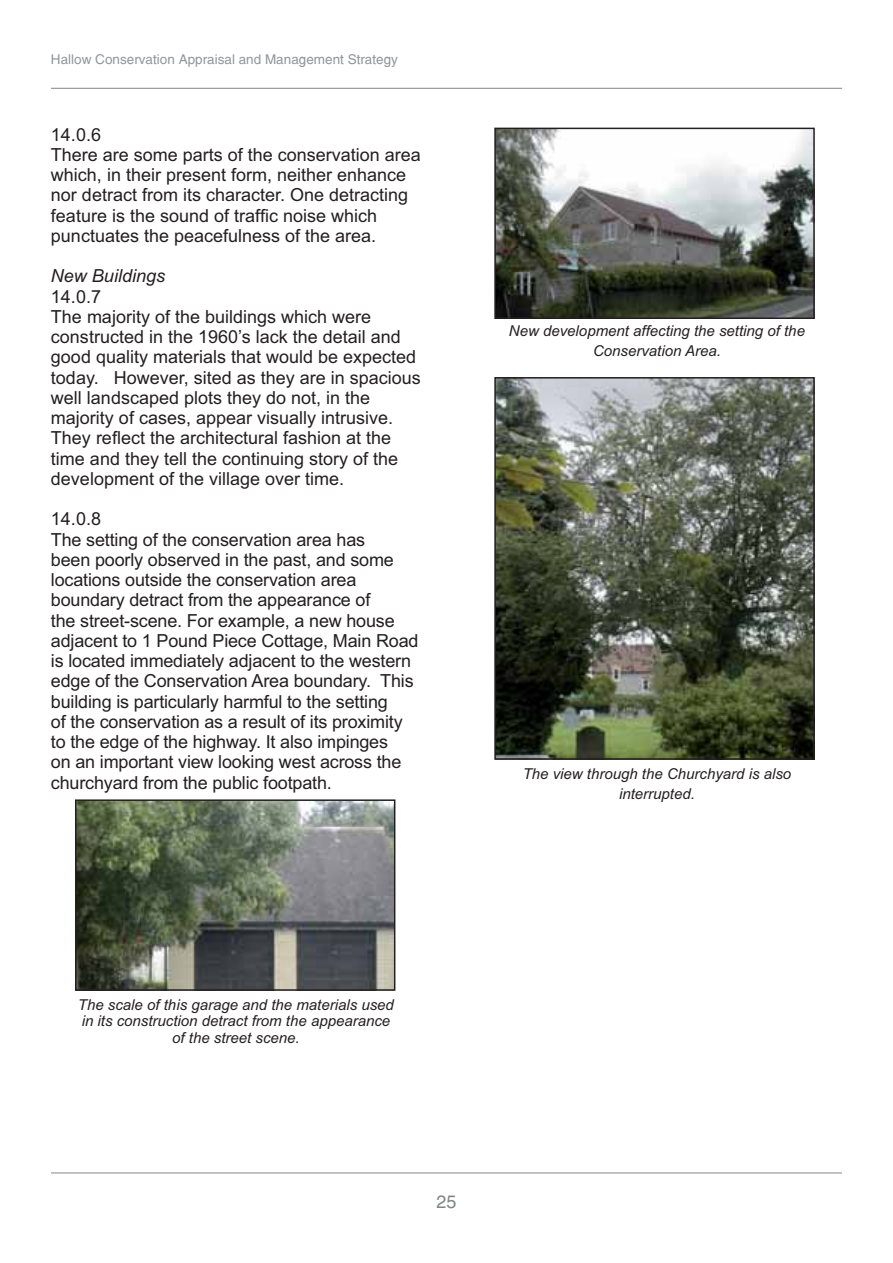
<style>
.page{position:relative;width:893px;height:1263px;background:#fff}
.page>*{position:absolute;margin:0;border:0;box-sizing:border-box;transform-origin:0 0}
.t1{font:18px/20.2px "Arial";color:#231f20}
.t2{font:italic 18px "Arial";color:#231f20}
.t3{font:18px "Switzerland Plain";color:#808285}
.t4{font:italic 15px/16.5px "Arial";color:#231f20;text-align:center}
.t5{font:13.5px "Switzerland Plain";color:#939598}
</style>
<div class="page">
<hr style="left:51px;top:1173px;width:791px;height:1px;background:#848688">
<img style="left:78px;top:802px;width:314px;height:186px">
<div style="left:75px;top:799px;width:320px;height:192px;border:2px solid #231f20"></div>
<img style="left:497px;top:131px;width:315px;height:185px">
<div style="left:494px;top:128px;width:321px;height:191px;border:2px solid #231f20"></div>
<img style="left:497px;top:380px;width:315px;height:377px">
<div style="left:494px;top:377px;width:321px;height:383px;border:2px solid #231f20"></div>
<hr style="left:51px;top:88px;width:791px;height:1px;background:#848688">
<p class="t5" style="left:51px;top:54px;width:348px">Hallow Conservation Appraisal and Management Strategy</p>
<p class="t1" style="left:51px;top:126px;width:371px">14.0.6<br>There are some parts of the conservation area which, in their present form, neither enhance nor detract from its character. One detracting feature is the sound of traffic noise which punctuates the peacefulness of the area.</p>
<p class="t2" style="left:51px;top:270px;width:116px">New Buildings</p>
<p class="t1" style="left:51px;top:288px;width:371px">14.0.7<br>The majority of the buildings which were constructed in the 1960’s lack the detail and good quality materials that would be expected today. However, sited as they are in spacious well landscaped plots they do not, in the majority of cases, appear visually intrusive.<br>They reflect the architectural fashion at the time and they tell the continuing story of the development of the village over time.</p>
<p class="t1" style="left:51px;top:511px;width:369px">14.0.8<br>The setting of the conservation area has<br>been poorly observed in the past, and some locations outside the conservation area boundary detract from the appearance of<br>the street-scene. For example, a new house adjacent to 1 Pound Piece Cottage, Main Road is located immediately adjacent to the western edge of the Conservation Area boundary. This building is particularly harmful to the setting<br>of the conservation as a result of its proximity to the edge of the highway. It also impinges<br>on an important view looking west across the churchyard from the public footpath.</p>
<p class="t4" style="left:509px;top:322px;width:297px;line-height:20.2px">New development affecting the setting of the<br>Conservation Area.</p>
<p class="t4" style="left:523px;top:765px;width:270px;line-height:20.2px">The view through the Churchyard is also interrupted.</p>
<p class="t4" style="left:78px;top:998px;width:317px">The scale of this garage and the materials used in its construction detract from the appearance of the street scene.</p>
<p class="t3" style="left:436px;top:1195px;width:22px">25</p>
</div>
